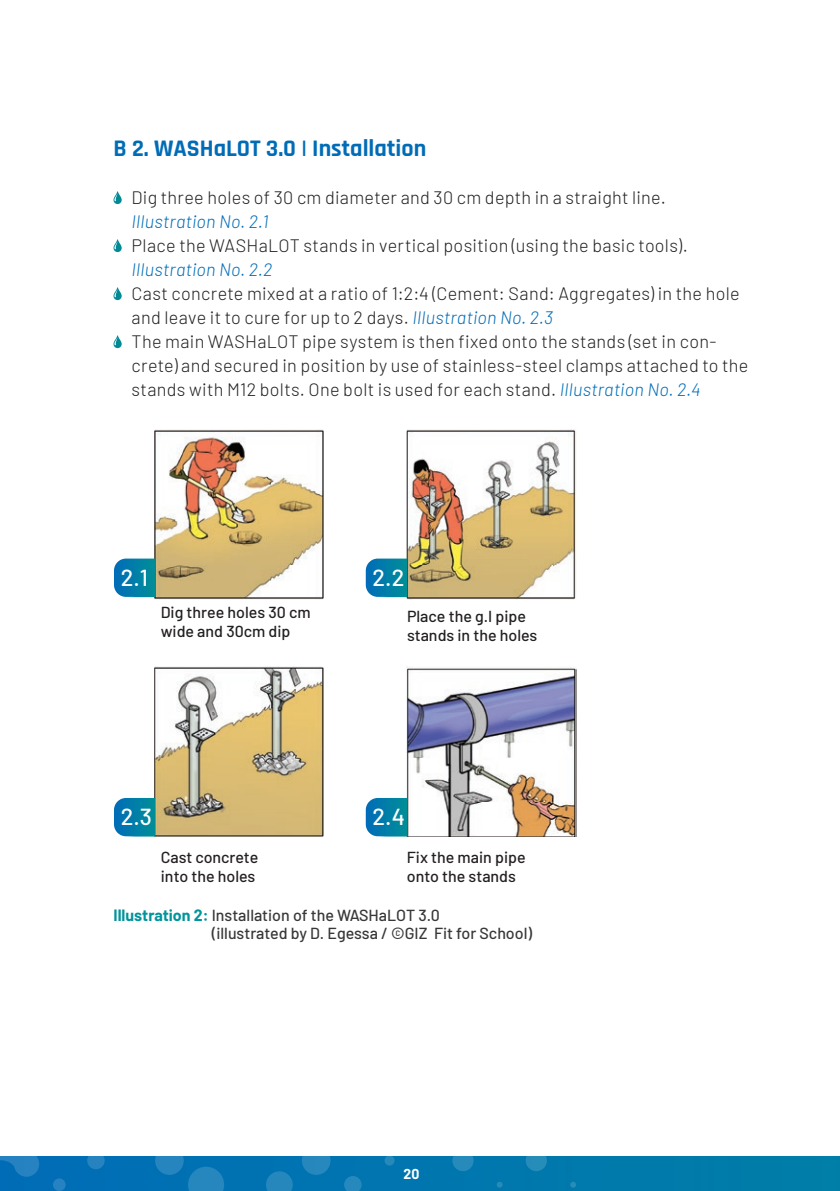
<style>
.page{position:relative;width:840px;height:1191px;background:#fff}
.page>*{position:absolute;margin:0;border:0;box-sizing:border-box;transform-origin:0 0}
.t1{font:700 24px "Rajdhani";color:#006cb7}
.t2{font:500 23.2px "Barlow";color:#fff}
.t3{font:300 18px/24px "Barlow";letter-spacing:.015em;color:#231f20}
.t4{font:italic 300 18px "Barlow";letter-spacing:.015em;color:#006cb7}
.t5{font:500 16px/19.2px "Barlow";color:#231f20}
.t6{font:500 16px/18px "Barlow";color:#383839}
.t7{font:700 14px "Barlow";color:#fff}
.s1{font-style:italic;color:#006cb7}
.s2{font-weight:700;color:#00949b}
</style>
<div class="page">
<div style="left:0;top:1157px;width:839px;height:34px;background:#0077ae"></div>
<svg style="left:87px;top:1157px;width:18px;height:12px"></svg>
<svg style="left:302px;top:1157px;width:28px;height:17px"></svg>
<svg style="left:384px;top:1157px;width:10px;height:8px"></svg>
<svg style="left:452px;top:1157px;width:21px;height:14px"></svg>
<svg style="left:526px;top:1157px;width:20px;height:14px"></svg>
<div style="left:53px;top:1178px;width:13px;height:13px;background:#2682c0;border-radius:50%"></div>
<svg style="left:155px;top:1157px;width:69px;height:34px"></svg>
<svg style="left:266px;top:1171px;width:26px;height:20px"></svg>
<svg style="left:344px;top:1176px;width:17px;height:15px"></svg>
<svg style="left:496px;top:1182px;width:6px;height:5px"></svg>
<svg style="left:570px;top:1182px;width:5px;height:5px"></svg>
<svg style="left:0;top:1157px;width:39px;height:19px"></svg>
<svg style="left:113px;top:191px;width:9px;height:13px"></svg>
<svg style="left:113px;top:239px;width:9px;height:13px"></svg>
<svg style="left:113px;top:287px;width:9px;height:13px"></svg>
<svg style="left:113px;top:335px;width:9px;height:13px"></svg>
<img style="left:154px;top:429px;width:169px;height:170px">
<img style="left:406px;top:429px;width:170px;height:170px">
<img style="left:154px;top:667px;width:169px;height:169px">
<img style="left:406px;top:667px;width:170px;height:169px">
<svg style="left:114px;top:558px;width:41px;height:39px;background:#0e84ab"></svg>
<svg style="left:365px;top:558px;width:42px;height:39px;background:#1287ad"></svg>
<svg style="left:114px;top:798px;width:41px;height:38px;background:#0982aa"></svg>
<svg style="left:365px;top:798px;width:42px;height:38px;background:#0e84ab"></svg>
<h1 class="t1" style="left:113px;top:134px;width:314px">B 2. WASHaLOT 3.0 | Installation</h1>
<p class="t3" style="left:131px;top:184px;width:535px">Dig three holes of 30 cm diameter and 30 cm depth in a straight line.</p>
<p class="t4" style="left:131px;top:209px;width:138px">Illustration No. 2.1</p>
<p class="t3" style="left:131px;top:232px;width:557px">Place the WASHaLOT stands in vertical position (using the basic tools).</p>
<p class="t4" style="left:131px;top:257px;width:142px">Illustration No. 2.2</p>
<p class="t3" style="left:131px;top:280px;width:618px">Cast concrete mixed at a ratio of 1:2:4 (Cement: Sand: Aggregates) in the hole and leave it to cure for up to 2 days. <span class="s1">Illustration No. 2.3<br></span>The main WASHaLOT pipe system is then fixed onto the stands (set in con&shy;crete) and secured in position by use of stainless-steel clamps attached to the stands with M12 bolts. One bolt is used for each stand. <span class="s1">Illustration No. 2.4</span></p>
<p class="t2" style="left:121px;top:560px;width:29px">2.1</p>
<p class="t2" style="left:372px;top:560px;width:33px">2.2</p>
<p class="t5" style="left:161px;top:601px;width:151px">Dig three holes 30 cm wide and 30cm dip</p>
<p class="t5" style="left:407px;top:605px;width:132px">Place the g.I pipe stands in the holes</p>
<p class="t2" style="left:121px;top:800px;width:33px">2.3</p>
<p class="t2" style="left:372px;top:800px;width:34px">2.4</p>
<p class="t5" style="left:161px;top:846px;width:99px">Cast concrete into the holes</p>
<p class="t5" style="left:406px;top:846px;width:120px">Fix the main pipe onto the stands</p>
<p class="t6" style="left:212px;top:905px;width:322px;text-indent:-98px"><span class="s2">Illustration 2:</span> Installation of the WASHaLOT 3.0<br>(illustrated by D. Egessa / ©GIZ Fit for School)</p>
<p class="t7" style="left:403px;top:1163px;width:17px">20</p>
</div>
